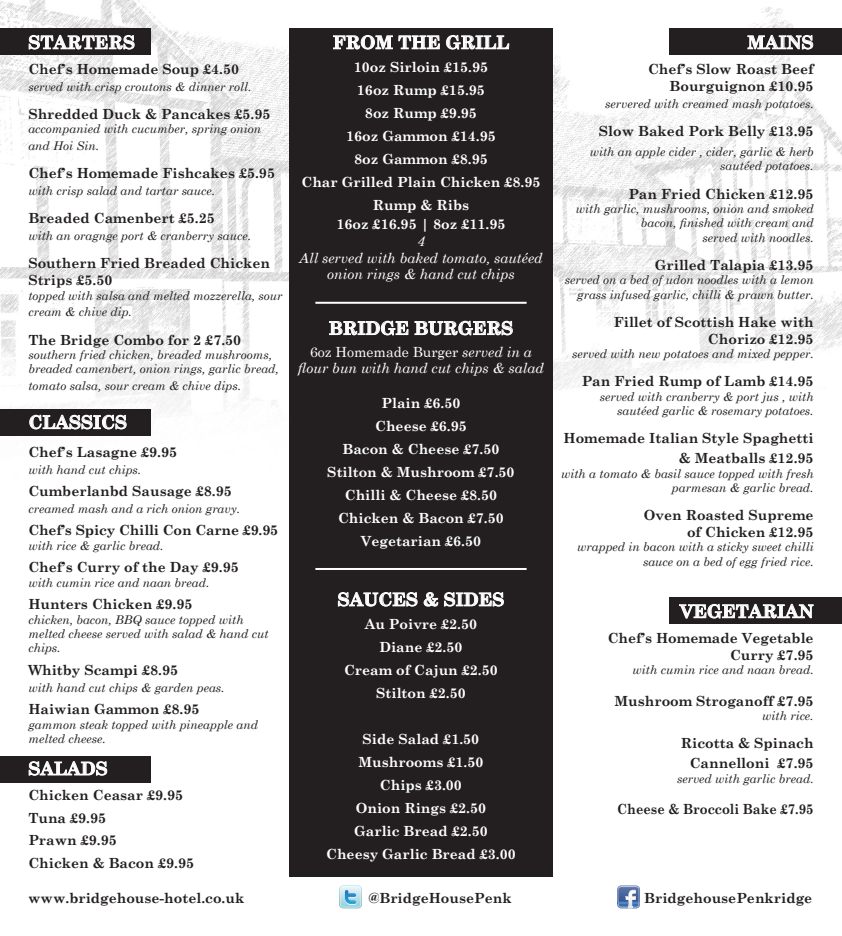
<style>
.page{position:relative;width:842px;height:936px;background:#fff}
.page>*{position:absolute;margin:0;border:0;box-sizing:border-box;transform-origin:0 0}
.t1{font:700 18px "Century Schoolbook";color:#fff}
.t2{font:700 14px/16.8px "Century Schoolbook";color:#231f20;text-align:right}
.t3{font:700 14px "Century Schoolbook";color:#fff}
.t4{font:italic 14px/16.8px "Century Schoolbook";color:#fff;text-align:center}
.t5{font:700 14px "Century Schoolbook";color:#231f20;scale:.92 1}
.t6{font:italic 12px/14.4px "Century Schoolbook";color:#231f20;text-align:right}
.s1{font-style:normal}
</style>
<div class="page">
<div style="left:669px;top:597px;width:173px;height:27px;background:#231f20"></div>
<img style="left:0;top:0;width:842px;height:436px">
<div style="left:289px;top:28px;width:264px;height:848px;background:#231f20"></div>
<div style="left:0;top:28px;width:150px;height:27px;background:#231f20"></div>
<div style="left:669px;top:28px;width:173px;height:27px;background:#231f20"></div>
<div style="left:0;top:409px;width:150px;height:27px;background:#231f20"></div>
<div style="left:0;top:755px;width:150px;height:27px;background:#231f20"></div>
<svg style="left:339px;top:885px;width:23px;height:23px"></svg>
<svg style="left:617px;top:885px;width:23px;height:23px"></svg>
<img style="left:618px;top:886px;width:21px;height:4px">
<svg style="left:28px;top:35px;width:107px;height:15px"></svg>
<svg style="left:29px;top:414px;width:98px;height:16px"></svg>
<svg style="left:28px;top:761px;width:80px;height:15px"></svg>
<svg style="left:333px;top:35px;width:107px;height:15px"></svg>
<svg style="left:446px;top:35px;width:64px;height:15px"></svg>
<svg style="left:329px;top:320px;width:184px;height:16px"></svg>
<svg style="left:338px;top:592px;width:166px;height:15px"></svg>
<svg style="left:747px;top:35px;width:67px;height:15px"></svg>
<svg style="left:679px;top:603px;width:135px;height:16px"></svg>
<hr style="left:315px;top:302px;width:212px;height:2px;background:#fff">
<hr style="left:315px;top:568px;width:212px;height:2px;background:#fff">
<p class="t1" style="left:28px;top:28px;width:108px">STARTERS</p>
<p class="t2" style="left:28px;top:60px;width:212px">Chef’s Homemade Soup £4.50</p>
<p class="t6" style="left:28px;top:79px;width:225px">served with crisp croutons &amp; dinner roll.</p>
<p class="t2" style="left:28px;top:105px;width:244px">Shredded Duck &amp; Pancakes £5.95</p>
<p class="t6" style="left:28px;top:120px;width:234px;line-height:16.8px;text-align:left">accompanied with cucumber, spring onion and Hoi Sin.</p>
<p class="t2" style="left:28px;top:164px;width:248px">Chef’s Homemade Fishcakes £5.95</p>
<p class="t6" style="left:28px;top:183px;width:188px">with crisp salad and tartar sauce.</p>
<p class="t2" style="left:28px;top:209px;width:188px">Breaded Camenbert £5.25</p>
<p class="t6" style="left:28px;top:228px;width:224px">with an oragnge port &amp; cranberry sauce.</p>
<p class="t2" style="left:28px;top:254px;width:243px;text-align:left">Southern Fried Breaded Chicken<br>Strips £5.50</p>
<p class="t6" style="left:28px;top:286px;width:256px;line-height:16.8px;text-align:left">topped with salsa and melted mozzerella, sour cream &amp; chive dip.</p>
<p class="t2" style="left:28px;top:330px;width:214px">The Bridge Combo for 2 £7.50</p>
<p class="t6" style="left:28px;top:347px;width:252px;text-align:left">southern fried chicken, breaded mushrooms, breaded camenbert, onion rings, garlic bread,</p>
<p class="t6" style="left:28px;top:378px;width:214px">tomato salsa, sour cream &amp; chive dips.</p>
<p class="t1" style="left:28px;top:408px;width:100px">CLASSICS</p>
<p class="t2" style="left:28px;top:442px;width:150px">Chef’s Lasagne £9.95</p>
<p class="t6" style="left:28px;top:461px;width:114px">with hand cut chips.</p>
<p class="t2" style="left:28px;top:482px;width:205px">Cumberlanbd Sausage £8.95</p>
<p class="t6" style="left:28px;top:501px;width:213px">creamed mash and a rich onion gravy.</p>
<p class="t2" style="left:28px;top:521px;width:251px">Chef’s Spicy Chilli Con Carne £9.95</p>
<p class="t6" style="left:28px;top:537px;width:137px">with rice &amp; garlic bread.</p>
<p class="t2" style="left:28px;top:558px;width:212px">Chef’s Curry of the Day £9.95</p>
<p class="t6" style="left:28px;top:574px;width:183px">with cumin rice and naan bread.</p>
<p class="t2" style="left:28px;top:595px;width:166px">Hunters Chicken £9.95</p>
<p class="t6" style="left:28px;top:611px;width:242px;text-align:left">chicken, bacon, BBQ sauce topped with melted cheese served with salad &amp; hand cut chips.</p>
<p class="t2" style="left:28px;top:660px;width:151px">Whitby Scampi £8.95</p>
<p class="t6" style="left:28px;top:679px;width:198px">with hand cut chips &amp; garden peas.</p>
<p class="t2" style="left:28px;top:700px;width:173px">Haiwian Gammon £8.95</p>
<p class="t6" style="left:28px;top:716px;width:231px;text-align:left">gammon steak topped with pineapple and melted cheese.</p>
<p class="t1" style="left:28px;top:754px;width:81px">SALADS</p>
<p class="t2" style="left:28px;top:786px;width:156px">Chicken Ceasar £9.95</p>
<p class="t2" style="left:28px;top:808px;width:79px">Tuna £9.95</p>
<p class="t2" style="left:28px;top:831px;width:90px">Prawn £9.95</p>
<p class="t2" style="left:28px;top:853px;width:167px">Chicken &amp; Bacon £9.95</p>
<p class="t1" style="left:333px;top:28px;width:178px">FROM THE GRILL</p>
<p class="t3" style="left:354px;top:56px;width:136px">10oz Sirloin £15.95</p>
<p class="t3" style="left:357px;top:79px;width:130px">16oz Rump £15.95</p>
<p class="t3" style="left:365px;top:102px;width:113px">8oz Rump £9.95</p>
<p class="t3" style="left:346px;top:125px;width:151px">16oz Gammon £14.95</p>
<p class="t3" style="left:354px;top:148px;width:135px">8oz Gammon £8.95</p>
<p class="t3" style="left:301px;top:171px;width:241px">Char Grilled Plain Chicken £8.95</p>
<p class="t3" style="left:373px;top:194px;width:98px">Rump &amp; Ribs</p>
<p class="t3" style="left:336px;top:213px;width:170px">16oz £16.95 | 8oz £11.95</p>
<p class="t4" style="left:417px;top:232px;width:9px">4</p>
<p class="t4" style="left:299px;top:248px;width:245px">All served with baked tomato, sautéed onion rings &amp; hand cut chips</p>
<p class="t1" style="left:329px;top:314px;width:186px">BRIDGE BURGERS</p>
<p class="t4" style="left:298px;top:342px;width:248px"><span class="s1">6oz Homemade Burger</span> served in a flour bun with hand cut chips &amp; salad</p>
<p class="t3" style="left:381px;top:392px;width:80px">Plain £6.50</p>
<p class="t3" style="left:375px;top:415px;width:93px">Cheese £6.95</p>
<p class="t3" style="left:342px;top:438px;width:158px">Bacon &amp; Cheese £7.50</p>
<p class="t3" style="left:327px;top:461px;width:189px">Stilton &amp; Mushroom £7.50</p>
<p class="t3" style="left:345px;top:484px;width:154px">Chilli &amp; Cheese £8.50</p>
<p class="t3" style="left:338px;top:507px;width:167px">Chicken &amp; Bacon £7.50</p>
<p class="t3" style="left:361px;top:530px;width:122px">Vegetarian £6.50</p>
<p class="t1" style="left:338px;top:585px;width:168px">SAUCES &amp; SIDES</p>
<p class="t3" style="left:365px;top:613px;width:114px">Au Poivre £2.50</p>
<p class="t3" style="left:379px;top:636px;width:85px">Diane £2.50</p>
<p class="t3" style="left:344px;top:659px;width:155px">Cream of Cajun £2.50</p>
<p class="t3" style="left:376px;top:682px;width:91px">Stilton £2.50</p>
<p class="t3" style="left:363px;top:728px;width:118px">Side Salad £1.50</p>
<p class="t3" style="left:359px;top:751px;width:126px">Mushrooms £1.50</p>
<p class="t3" style="left:380px;top:774px;width:84px">Chips £3.00</p>
<p class="t3" style="left:356px;top:797px;width:132px">Onion Rings £2.50</p>
<p class="t3" style="left:354px;top:820px;width:135px">Garlic Bread £2.50</p>
<p class="t3" style="left:326px;top:843px;width:191px">Cheesy Garlic Bread £3.00</p>
<p class="t1" style="left:747px;top:28px;width:68px">MAINS</p>
<p class="t2" style="left:648px;top:60px;width:167px">Chef’s Slow Roast Beef<br>Bourguignon £10.95</p>
<p class="t6" style="left:605px;top:96px;width:210px">servered with creamed mash potatoes.</p>
<p class="t2" style="left:599px;top:122px;width:216px">Slow Baked Pork Belly £13.95</p>
<p class="t6" style="left:590px;top:144px;width:225px">with an apple cider , cider, garlic &amp; herb sautéed potatoes.</p>
<p class="t2" style="left:628px;top:184px;width:187px">Pan Fried Chicken £12.95</p>
<p class="t6" style="left:576px;top:201px;width:239px">with garlic, mushrooms, onion and smoked bacon, finished with cream and</p>
<p class="t6" style="left:702px;top:230px;width:113px">served with noodles.</p>
<p class="t2" style="left:655px;top:256px;width:160px">Grilled Talapia £13.95</p>
<p class="t6" style="left:565px;top:272px;width:250px">served on a bed of udon noodles with a lemon grass infused garlic, chilli &amp; prawn butter.</p>
<p class="t2" style="left:614px;top:313px;width:201px">Fillet of Scottish Hake with<br>Chorizo £12.95</p>
<p class="t6" style="left:572px;top:346px;width:243px">served with new potatoes and mixed pepper.</p>
<p class="t2" style="left:582px;top:372px;width:233px">Pan Fried Rump of Lamb £14.95</p>
<p class="t6" style="left:600px;top:388px;width:215px">served with cranberry &amp; port jus , with sautéed garlic &amp; rosemary potatoes.</p>
<p class="t2" style="left:564px;top:427px;width:252px;line-height:20px">Homemade Italian Style Spaghetti &amp; Meatballs £12.95</p>
<p class="t6" style="left:561px;top:465px;width:254px">with a tomato &amp; basil sauce topped with fresh parmesan &amp; garlic bread.</p>
<p class="t2" style="left:644px;top:506px;width:171px">Oven Roasted Supreme</p>
<p class="t2" style="left:687px;top:523px;width:128px">of Chicken £12.95</p>
<p class="t6" style="left:577px;top:539px;width:238px">wrapped in bacon with a sticky sweet chilli sauce on a bed of egg fried rice.</p>
<p class="t1" style="left:680px;top:597px;width:135px">VEGETARIAN</p>
<p class="t2" style="left:608px;top:629px;width:207px">Chef’s Homemade Vegetable</p>
<p class="t2" style="left:730px;top:645px;width:85px">Curry £7.95</p>
<p class="t6" style="left:632px;top:662px;width:183px">with cumin rice and naan bread.</p>
<p class="t2" style="left:614px;top:691px;width:201px">Mushroom Stroganoff £7.95</p>
<p class="t6" style="left:762px;top:708px;width:53px">with rice.</p>
<p class="t2" style="left:681px;top:734px;width:134px">Ricotta &amp; Spinach</p>
<p class="t2" style="left:690px;top:754px;width:125px">Cannelloni £7.95</p>
<p class="t6" style="left:677px;top:770px;width:138px">served with garlic bread.</p>
<p class="t5" style="left:617px;top:798px;width:215px">Cheese &amp; Broccoli Bake £7.95</p>
<p class="t2" style="left:28px;top:888px;width:218px">www.bridgehouse-hotel.co.uk</p>
<p class="t2" style="left:369px;top:888px;width:144px">@BridgeHousePenk</p>
<p class="t2" style="left:644px;top:888px;width:170px">BridgehousePenkridge</p>
</div>
